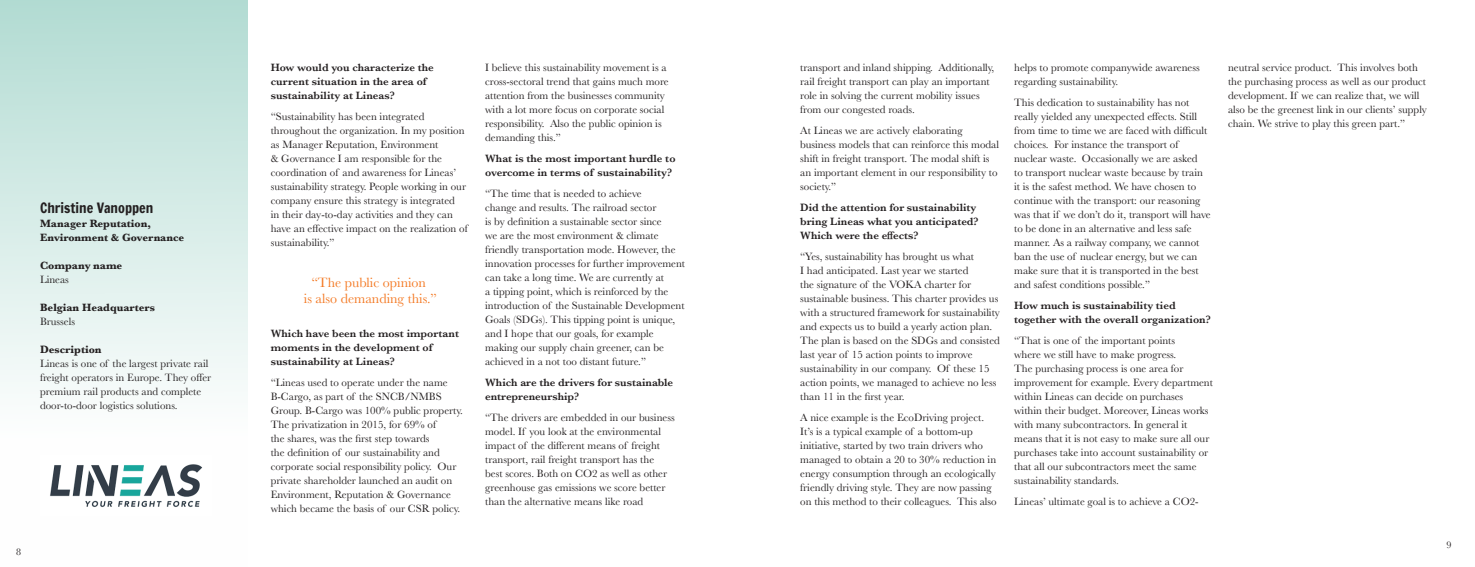
<style>
.page{position:relative;width:1475px;height:567px;background:#fff}
.page>*{position:absolute;margin:0;border:0;box-sizing:border-box;transform-origin:0 0}
.t1{font:14px/16px "Baskerville";color:#f47923;text-align:center}
.t2{font:14px "Francois One";color:#231f20}
.t3{font:11px/14px "Baskerville";color:#231f20}
.t4{font:600 11px/14px "Baskerville";color:#231f20}
.t5{font:700 11px/14px "Baskerville";color:#231f20}
.t6{font:10px "Baskerville";color:#231f20}
</style>
<div class="page">
<div style="left:0;top:0;width:248px;height:567px;background:linear-gradient(to bottom,#b5ddd4,#fff)"></div>
<img style="left:40px;top:456px;width:171px;height:59px">
<p class="t2" style="left:40px;top:198px;width:115px">Christine Vanoppen</p>
<p class="t5" style="left:40px;top:217px;width:146px">Manager Reputation,<br>Environment &amp; Governance</p>
<p class="t5" style="left:40px;top:259px;width:84px">Company name</p>
<p class="t3" style="left:40px;top:273px;width:30px">Lineas</p>
<p class="t5" style="left:40px;top:301px;width:116px">Belgian Headquarters</p>
<p class="t3" style="left:40px;top:315px;width:36px">Brussels</p>
<p class="t5" style="left:40px;top:343px;width:63px">Description</p>
<p class="t3" style="left:40px;top:357px;width:173px">Lineas is one of the largest private rail freight operators in Europe. They offer premium rail products and complete door-to-door logistics solutions.</p>
<p class="t6" style="left:16px;top:545px;width:6px">8</p>
<p class="t4" style="left:271px;top:60px;width:165px">How would you characterize the current situation in the area of sustainability at Lineas?</p>
<p class="t3" style="left:271px;top:109px;width:198px">“Sustainability has been integrated throughout the organization. In my position as Manager Reputation, Environment<br>&amp; Governance I am responsible for the coordination of and awareness for Lineas’ sustainability strategy. People working in our company ensure this strategy is integrated<br>in their day-to-day activities and they can have an effective impact on the realization of sustainability.”</p>
<p class="t1" style="left:304px;top:274px;width:135px">“The public opinion<br>is also demanding this.”</p>
<p class="t4" style="left:271px;top:326px;width:190px">Which have been the most important moments in the development of sustainability at Lineas?</p>
<p class="t3" style="left:271px;top:375px;width:193px">“Lineas used to operate under the name B-Cargo, as part of the SNCB/NMBS Group. B-Cargo was 100% public property.<br>The privatization in 2015, for 69% of<br>the shares, was the first step towards<br>the definition of our sustainability and corporate social responsibility policy. Our private shareholder launched an audit on Environment, Reputation &amp; Governance which became the basis of our CSR policy.</p>
<p class="t3" style="left:485px;top:60px;width:185px">I believe this sustainability movement is a cross-sectoral trend that gains much more attention from the businesses community with a lot more focus on corporate social responsibility. Also the public opinion is demanding this.”</p>
<p class="t4" style="left:485px;top:151px;width:192px">What is the most important hurdle to overcome in terms of sustainability?</p>
<p class="t3" style="left:485px;top:186px;width:201px">“The time that is needed to achieve<br>change and results. The railroad sector<br>is by definition a sustainable sector since<br>we are the most environment &amp; climate friendly transportation mode. However, the innovation processes for further improvement can take a long time. We are currently at<br>a tipping point, which is reinforced by the introduction of the Sustainable Development Goals (SDGs). This tipping point is unique, and I hope that our goals, for example making our supply chain greener, can be achieved in a not too distant future.”</p>
<p class="t4" style="left:485px;top:375px;width:189px">Which are the drivers for sustainable entrepreneurship?</p>
<p class="t3" style="left:485px;top:410px;width:191px">“The drivers are embedded in our business model. If you look at the environmental impact of the different means of freight transport, rail freight transport has the<br>best scores. Both on CO2 as well as other greenhouse gas emissions we score better than the alternative means like road</p>
<p class="t3" style="left:800px;top:60px;width:195px">transport and inland shipping. Additionally, rail freight transport can play an important role in solving the current mobility issues from our congested roads.</p>
<p class="t3" style="left:800px;top:123px;width:200px">At Lineas we are actively elaborating business models that can reinforce this modal shift in freight transport. The modal shift is an important element in our responsibility to society.”</p>
<p class="t4" style="left:800px;top:200px;width:180px">Did the attention for sustainability bring Lineas what you anticipated?<br>Which were the effects?</p>
<p class="t3" style="left:800px;top:249px;width:201px">“Yes, sustainability has brought us what<br>I had anticipated. Last year we started<br>the signature of the VOKA charter for sustainable business. This charter provides us with a structured framework for sustainability and expects us to build a yearly action plan.<br>The plan is based on the SDGs and consisted last year of 15 action points to improve sustainability in our company. Of these 15 action points, we managed to achieve no less than 11 in the first year.</p>
<p class="t3" style="left:800px;top:410px;width:198px">A nice example is the EcoDriving project.<br>It’s is a typical example of a bottom-up initiative, started by two train drivers who managed to obtain a 20 to 30% reduction in energy consumption through an ecologically friendly driving style. They are now passing on this method to their colleagues. This also</p>
<p class="t3" style="left:1014px;top:60px;width:187px">helps to promote companywide awareness regarding sustainability.</p>
<p class="t3" style="left:1014px;top:95px;width:198px">This dedication to sustainability has not really yielded any unexpected effects. Still from time to time we are faced with difficult choices. For instance the transport of nuclear waste. Occasionally we are asked<br>to transport nuclear waste because by train it is the safest method. We have chosen to continue with the transport: our reasoning was that if we don’t do it, transport will have to be done in an alternative and less safe manner. As a railway company, we cannot ban the use of nuclear energy, but we can make sure that it is transported in the best and safest conditions possible.”</p>
<p class="t4" style="left:1014px;top:298px;width:198px">How much is sustainability tied together with the overall organization?</p>
<p class="t3" style="left:1014px;top:333px;width:200px">“That is one of the important points<br>where we still have to make progress.<br>The purchasing process is one area for improvement for example. Every department within Lineas can decide on purchases within their budget. Moreover, Lineas works with many subcontractors. In general it means that it is not easy to make sure all our purchases take into account sustainability or that all our subcontractors meet the same sustainability standards.</p>
<p class="t3" style="left:1014px;top:495px;width:186px">Lineas’ ultimate goal is to achieve a CO2-</p>
<p class="t3" style="left:1227px;top:61px;width:200px">neutral service product. This involves both the purchasing process as well as our product development. If we can realize that, we will also be the greenest link in our clients’ supply chain. We strive to play this green part.”</p>
<p class="t6" style="left:1446px;top:538px;width:6px">9</p>
</div>
